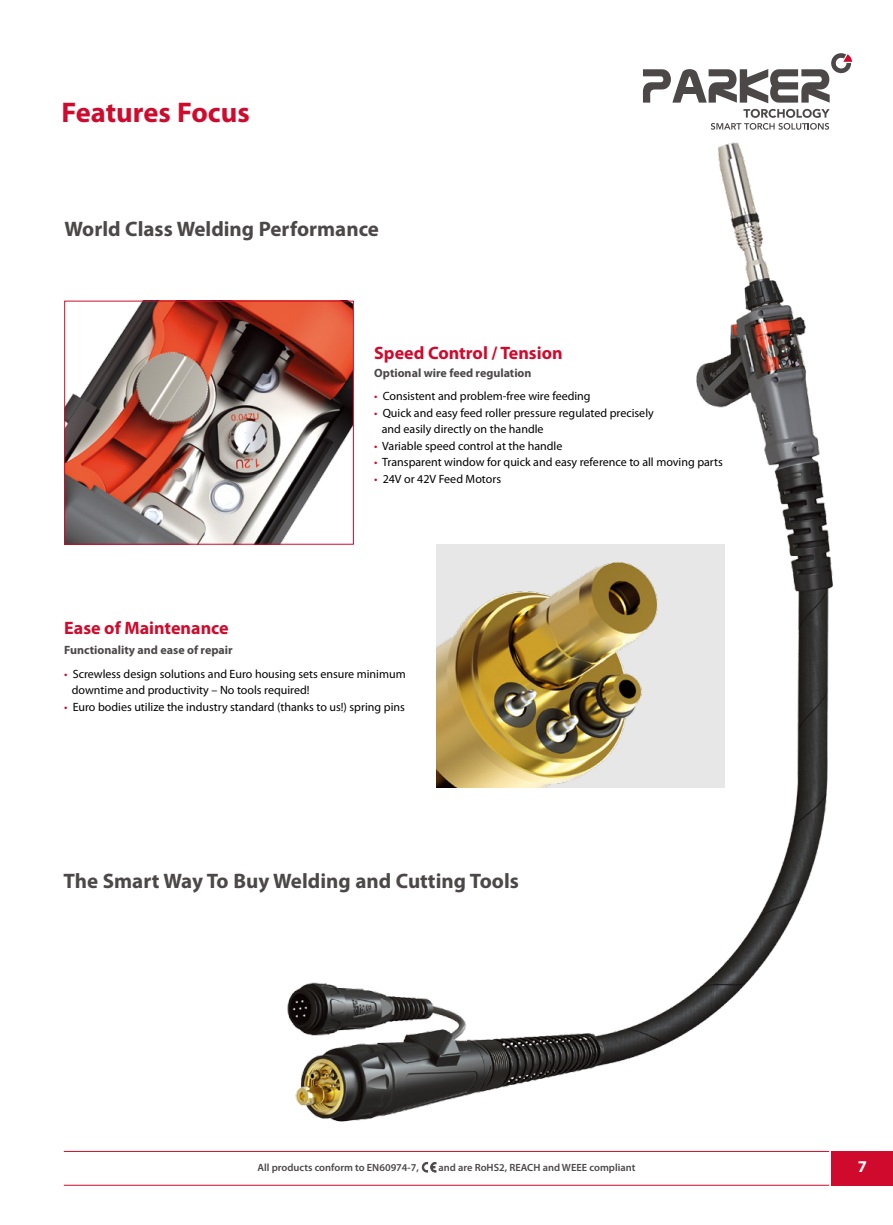
<style>
.page{position:relative;width:893px;height:1225px;background:#fff}
.page>*{position:absolute;margin:0;border:0;box-sizing:border-box;transform-origin:0 0}
.t1{font:700 28.5px "Myriad Pro";color:#d00a2c}
.t2{font:700 21px "Myriad Pro";color:#4c4848}
.t3{font:700 18px "Myriad Pro";color:#d00a2c}
.t4{font:700 16.5px "Myriad Pro";color:#fff}
.t5{font:12px/16.5px "Myriad Pro";color:#000}
.t6{font:700 12px "Myriad Pro";color:#4c4848}
.t7{font:600 10.5px "Myriad Pro";color:#4c4848}
.s1{color:#d00a2c}
</style>
<div class="page">
<svg style="left:643px;top:53px;width:209px;height:50px"></svg>
<div style="left:680px;top:87px;width:18px;height:6px;background:#4c4848"></div>
<div style="left:831px;top:1151px;width:62px;height:34px;background:#d00a2c"></div>
<hr style="left:64px;top:1184px;width:765px;height:1px;background:#d00a2c">
<hr style="left:64px;top:1151px;width:765px;height:1px;background:#d00a2c">
<svg style="left:422px;top:1162px;width:14px;height:10px"></svg>
<img style="left:275px;top:108px;width:558px;height:1014px">
<div style="left:436px;top:544px;width:288px;height:243px;background:#e7e7e8"></div>
<img style="left:437px;top:562px;width:221px;height:225px">
<img style="left:66px;top:303px;width:286px;height:239px">
<div style="left:64px;top:301px;width:290px;height:243px;border:1px solid #d00a2c"></div>
<h1 class="t1" style="left:62px;top:93px;width:190px">Features Focus</h1>
<h2 class="t2" style="left:65px;top:215px;width:316px">World Class Welding Performance</h2>
<h3 class="t3" style="left:64px;top:616px;width:166px">Ease of Maintenance</h3>
<p class="t6" style="left:64px;top:642px;width:170px">Functionality and ease of repair</p>
<h3 class="t3" style="left:374px;top:341px;width:190px">Speed Control / Tension</h3>
<p class="t5" style="left:374px;top:388px;width:218px"><span class="s1">•</span> Consistent and problem-free wire feeding</p>
<p class="t5" style="left:382px;top:404px;width:273px;text-indent:-8px"><span class="s1">•</span> Quick and easy feed roller pressure regulated precisely and easily directly on the handle</p>
<p class="t5" style="left:374px;top:437px;width:190px"><span class="s1">•</span> Variable speed control at the handle</p>
<p class="t5" style="left:374px;top:454px;width:350px"><span class="s1">•</span> Transparent window for quick and easy reference to all moving parts</p>
<p class="t5" style="left:374px;top:470px;width:128px"><span class="s1">•</span> 24V or 42V Feed Motors</p>
<p class="t6" style="left:374px;top:365px;width:159px">Optional wire feed regulation</p>
<p class="t5" style="left:72px;top:665px;width:335px;text-indent:-8px"><span class="s1">•</span> Screwless design solutions and Euro housing sets ensure minimum downtime and productivity – No tools required!</p>
<p class="t5" style="left:64px;top:698px;width:342px"><span class="s1">•</span> Euro bodies utilize the industry standard (thanks to us!) spring pins</p>
<h2 class="t2" style="left:64px;top:867px;width:457px">The Smart Way To Buy Welding and Cutting Tools</h2>
<p class="t7" style="left:258px;top:1160px;width:163px">All products conform to EN60974-7,</p>
<p class="t7" style="left:439px;top:1160px;width:198px">and are RoHS2, REACH and WEEE compliant</p>
<h3 class="t4" style="left:858px;top:1155px;width:11px">7</h3>
</div>
